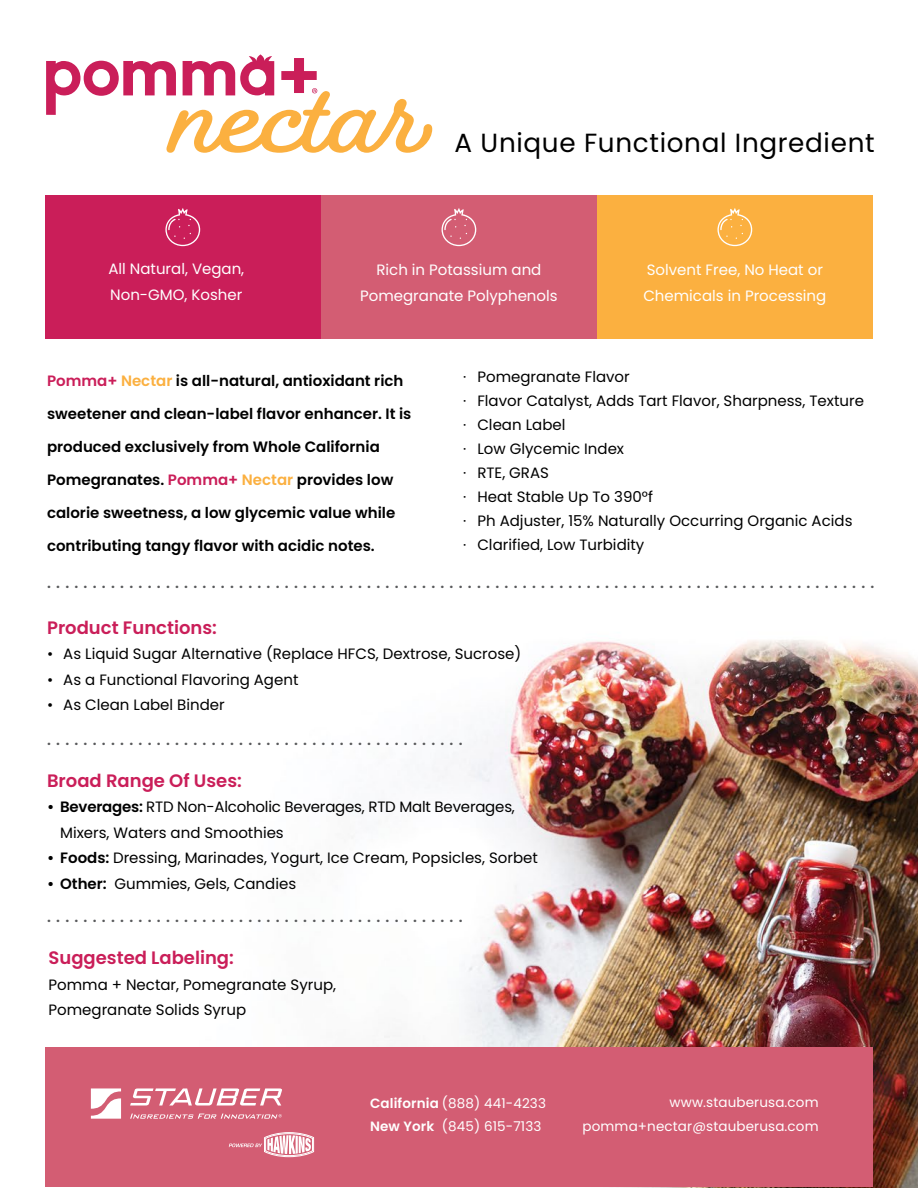
<style>
.page{position:relative;width:918px;height:1188px;background:#fff}
.page>*{position:absolute;margin:0;border:0;box-sizing:border-box;transform-origin:0 0}
.t1{font:26.25px "Poppins";letter-spacing:.025em;color:#000}
.t2{font:600 18px "Poppins";color:#ca1e59}
.t3{font:15px/24px "Poppins";color:#000}
.t4{font:600 15px "Poppins";color:#000}
.t5{font:600 15px "Poppins";color:#58595b}
.t6{font:15px/25.5px "Poppins";color:#fff}
.t7{font:13.5px/24px "Poppins";letter-spacing:.01em;color:#fff;text-align:right}
.s1{color:#ca1e59}
.s2{color:#fbb040}
.s3{font-weight:600}
</style>
<div class="page">
<img style="left:45px;top:127px;width:873px;height:1061px">
<div style="left:46px;top:1047px;width:827px;height:140px;background:#d35d73"></div>
<div style="left:45px;top:195px;width:276px;height:144px;background:#ca1e59"></div>
<div style="left:321px;top:195px;width:276px;height:144px;background:#d35d73"></div>
<div style="left:597px;top:195px;width:276px;height:144px;background:#fbb040"></div>
<svg style="left:442px;top:208px;width:34px;height:38px"></svg>
<svg style="left:165px;top:208px;width:35px;height:38px"></svg>
<svg style="left:717px;top:208px;width:35px;height:38px"></svg>
<svg style="left:46px;top:54px;width:386px;height:99px"></svg>
<svg style="left:91px;top:1088px;width:30px;height:31px"></svg>
<svg style="left:130px;top:1088px;width:152px;height:18px"></svg>
<svg style="left:130px;top:1114px;width:152px;height:5px"></svg>
<svg style="left:229px;top:1132px;width:85px;height:25px"></svg>
<h1 class="t1" style="left:455px;top:128px;width:422px">A Unique Functional Ingredient</h1>
<p class="t6" style="left:108px;top:256px;width:137px">All Natural, Vegan,<br>Non-GMO, Kosher</p>
<p class="t6" style="left:360px;top:257px;width:199px;text-align:center">Rich in Potassium and<br>Pomegranate Polyphenols</p>
<p class="t6" style="left:643px;top:257px;width:185px">Solvent Free, No Heat or<br>Chemicals in Processing</p>
<p class="t4" style="left:47px;top:372px;width:358px"><span class="s1">Pomma+</span> <span class="s2">Nectar</span> is all-natural, antioxidant rich</p>
<p class="t4" style="left:47px;top:405px;width:366px">sweetener and clean-label flavor enhancer. It is</p>
<p class="t4" style="left:47px;top:438px;width:334px">produced exclusively from Whole California</p>
<p class="t4" style="left:47px;top:471px;width:348px">Pomegranates. <span class="s1">Pomma+</span> <span class="s2">Nectar</span> provides low</p>
<p class="t4" style="left:47px;top:504px;width:350px">calorie sweetness, a low glycemic value while</p>
<p class="t4" style="left:47px;top:537px;width:329px">contributing tangy flavor with acidic notes.</p>
<p class="t3" style="left:463px;top:365px;width:402px">· Pomegranate Flavor<br>· Flavor Catalyst, Adds Tart Flavor, Sharpness, Texture · Clean Label<br>· Low Glycemic Index<br>· RTE, GRAS<br>· Heat Stable Up To 390°f<br>· Ph Adjuster, 15% Naturally Occurring Organic Acids<br>· Clarified, Low Turbidity</p>
<p class="t5" style="left:47px;top:575px;width:829px">...........................................................................................</p>
<p class="t2" style="left:47px;top:617px;width:171px">Product Functions:</p>
<p class="t3" style="left:47px;top:642px;width:476px">• As Liquid Sugar Alternative (Replace HFCS, Dextrose, Sucrose)</p>
<p class="t3" style="left:47px;top:668px;width:253px">• As a Functional Flavoring Agent</p>
<p class="t3" style="left:47px;top:693px;width:179px">• As Clean Label Binder</p>
<p class="t5" style="left:47px;top:731px;width:417px">..............................................</p>
<p class="t2" style="left:47px;top:770px;width:196px">Broad Range Of Uses:</p>
<p class="t3" style="left:60px;top:794px;width:456px;line-height:25.5px;text-indent:-13px"><span class="s3">• Beverages:</span> RTD Non-Alcoholic Beverages, RTD Malt Beverages,<br>Mixers, Waters and Smoothies</p>
<p class="t3" style="left:47px;top:846px;width:492px"><span class="s3">• Foods:</span> Dressing, Marinades, Yogurt, Ice Cream, Popsicles, Sorbet</p>
<p class="t3" style="left:47px;top:872px;width:251px"><span class="s3">• Other:</span> Gummies, Gels, Candies</p>
<p class="t5" style="left:47px;top:908px;width:417px">..............................................</p>
<p class="t2" style="left:49px;top:947px;width:187px">Suggested Labeling:</p>
<p class="t3" style="left:49px;top:972px;width:289px;line-height:25.5px">Pomma + Nectar, Pomegranate Syrup,<br>Pomegranate Solids Syrup</p>
<p class="t7" style="left:370px;top:1092px;width:177px;line-height:22.5px;text-align:left"><span class="s3">California</span> (888) 441-4233<br><span class="s3">New York</span> (845) 615-7133</p>
<p class="t7" style="left:583px;top:1091px;width:238px">www.stauberusa.com pomma+nectar@stauberusa.com</p>
</div>
